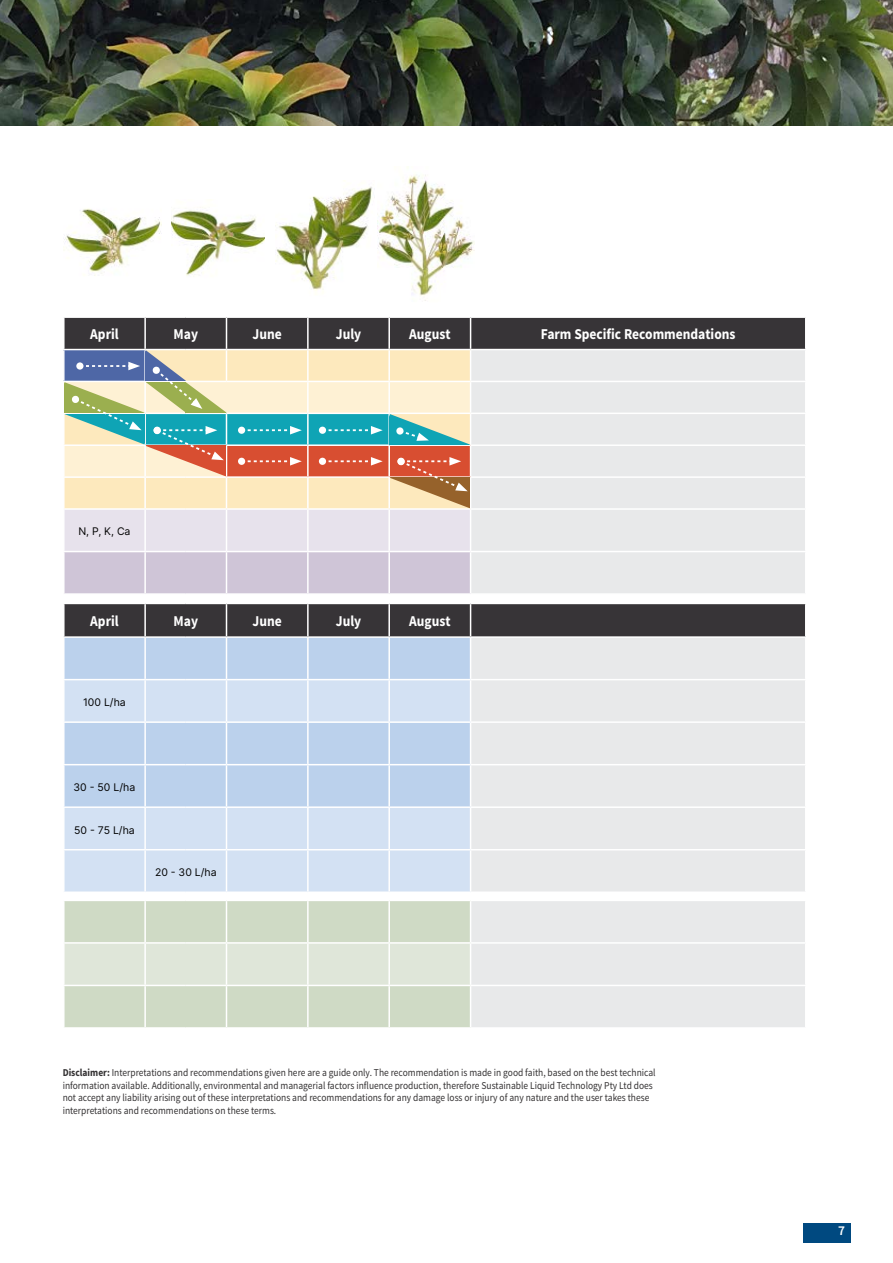
<style>
.page{position:relative;width:893px;height:1263px;background:#fff}
.page>*{position:absolute;margin:0;border:0;box-sizing:border-box;transform-origin:0 0}
.t1{font:700 15px "Source Sans Pro";color:#fff;scale:.9 1}
.t2{font:600 13.5px "Source Sans Pro";color:#fff}
.t3{font:10.5px/12.6px "Source Sans Pro";color:#333132;scale:.9 1}
.t4{font:10.5px "Inter";color:#000}
.s1{font-weight:700}
</style>
<div class="page">
<svg style="left:65px;top:318px;width:740px;height:318px;background:#494649"></svg>
<svg style="left:471px;top:350px;width:334px;height:677px;background:#e0e0e1"></svg>
<div style="left:65px;top:638px;width:405px;height:41px;background:#bbd1ec"></div>
<svg style="left:65px;top:680px;width:405px;height:211px;background:#c9daf0"></svg>
<div style="left:65px;top:901px;width:405px;height:126px;background:#cfdac5"></div>
<div style="left:65px;top:944px;width:405px;height:41px;background:#dfe6d9"></div>
<hr style="left:471px;top:381px;width:335px;height:1px;background:#fff">
<hr style="left:471px;top:413px;width:335px;height:1px;background:#fff">
<hr style="left:471px;top:444px;width:335px;height:2px;background:#fff">
<hr style="left:471px;top:476px;width:335px;height:2px;background:#fff">
<hr style="left:471px;top:508px;width:335px;height:2px;background:#fff">
<hr style="left:471px;top:551px;width:335px;height:1px;background:#fff">
<hr style="left:63px;top:593px;width:82px;height:2px;background:#fff">
<hr style="left:145px;top:593px;width:41px;height:2px;background:#fff">
<hr style="left:186px;top:593px;width:40px;height:2px;background:#fff">
<hr style="left:226px;top:593px;width:82px;height:2px;background:#fff">
<hr style="left:308px;top:593px;width:81px;height:2px;background:#fff">
<hr style="left:389px;top:593px;width:82px;height:2px;background:#fff">
<hr style="left:471px;top:593px;width:335px;height:2px;background:#fff">
<hr style="left:144px;top:638px;width:2px;height:41px;background:#fff">
<hr style="left:226px;top:638px;width:1px;height:41px;background:#fff">
<hr style="left:307px;top:638px;width:2px;height:41px;background:#fff">
<hr style="left:388px;top:638px;width:2px;height:41px;background:#fff">
<hr style="left:144px;top:680px;width:2px;height:41px;background:#fff">
<hr style="left:226px;top:680px;width:1px;height:41px;background:#fff">
<hr style="left:307px;top:680px;width:2px;height:41px;background:#fff">
<hr style="left:388px;top:680px;width:2px;height:41px;background:#fff">
<hr style="left:471px;top:679px;width:335px;height:1px;background:#fff">
<hr style="left:63px;top:721px;width:82px;height:2px;background:#fff">
<hr style="left:145px;top:721px;width:41px;height:2px;background:#fff">
<hr style="left:144px;top:723px;width:2px;height:41px;background:#fff">
<hr style="left:186px;top:721px;width:40px;height:2px;background:#fff">
<hr style="left:226px;top:721px;width:82px;height:2px;background:#fff">
<hr style="left:226px;top:723px;width:1px;height:41px;background:#fff">
<hr style="left:308px;top:721px;width:81px;height:2px;background:#fff">
<hr style="left:307px;top:723px;width:2px;height:41px;background:#fff">
<hr style="left:389px;top:721px;width:82px;height:2px;background:#fff">
<hr style="left:388px;top:723px;width:2px;height:41px;background:#fff">
<hr style="left:471px;top:721px;width:335px;height:2px;background:#fff">
<hr style="left:63px;top:764px;width:82px;height:1px;background:#fff">
<hr style="left:145px;top:764px;width:41px;height:1px;background:#fff">
<hr style="left:144px;top:765px;width:2px;height:41px;background:#fff">
<hr style="left:186px;top:764px;width:40px;height:1px;background:#fff">
<hr style="left:226px;top:764px;width:82px;height:1px;background:#fff">
<hr style="left:226px;top:765px;width:1px;height:41px;background:#fff">
<hr style="left:308px;top:764px;width:81px;height:1px;background:#fff">
<hr style="left:307px;top:765px;width:2px;height:41px;background:#fff">
<hr style="left:389px;top:764px;width:82px;height:1px;background:#fff">
<hr style="left:388px;top:765px;width:2px;height:41px;background:#fff">
<hr style="left:471px;top:764px;width:335px;height:1px;background:#fff">
<hr style="left:63px;top:806px;width:82px;height:2px;background:#fff">
<hr style="left:145px;top:806px;width:41px;height:2px;background:#fff">
<hr style="left:144px;top:808px;width:2px;height:41px;background:#fff">
<hr style="left:186px;top:806px;width:40px;height:2px;background:#fff">
<hr style="left:226px;top:806px;width:82px;height:2px;background:#fff">
<hr style="left:226px;top:808px;width:1px;height:41px;background:#fff">
<hr style="left:308px;top:806px;width:81px;height:2px;background:#fff">
<hr style="left:307px;top:808px;width:2px;height:41px;background:#fff">
<hr style="left:389px;top:806px;width:82px;height:2px;background:#fff">
<hr style="left:388px;top:808px;width:2px;height:41px;background:#fff">
<hr style="left:471px;top:806px;width:335px;height:2px;background:#fff">
<hr style="left:63px;top:849px;width:82px;height:1px;background:#fff">
<hr style="left:145px;top:849px;width:41px;height:1px;background:#fff">
<hr style="left:144px;top:850px;width:2px;height:41px;background:#fff">
<hr style="left:186px;top:849px;width:40px;height:1px;background:#fff">
<hr style="left:226px;top:849px;width:82px;height:1px;background:#fff">
<hr style="left:226px;top:850px;width:1px;height:41px;background:#fff">
<hr style="left:308px;top:849px;width:81px;height:1px;background:#fff">
<hr style="left:307px;top:850px;width:2px;height:41px;background:#fff">
<hr style="left:389px;top:849px;width:82px;height:1px;background:#fff">
<hr style="left:388px;top:850px;width:2px;height:41px;background:#fff">
<hr style="left:471px;top:849px;width:335px;height:1px;background:#fff">
<hr style="left:144px;top:901px;width:2px;height:41px;background:#fff">
<hr style="left:226px;top:901px;width:1px;height:41px;background:#fff">
<hr style="left:307px;top:901px;width:2px;height:41px;background:#fff">
<hr style="left:388px;top:901px;width:2px;height:41px;background:#fff">
<hr style="left:63px;top:942px;width:82px;height:2px;background:#fff">
<hr style="left:145px;top:942px;width:41px;height:2px;background:#fff">
<hr style="left:144px;top:944px;width:2px;height:41px;background:#fff">
<hr style="left:186px;top:942px;width:40px;height:2px;background:#fff">
<hr style="left:226px;top:942px;width:82px;height:2px;background:#fff">
<hr style="left:226px;top:944px;width:1px;height:41px;background:#fff">
<hr style="left:308px;top:942px;width:81px;height:2px;background:#fff">
<hr style="left:307px;top:944px;width:2px;height:41px;background:#fff">
<hr style="left:389px;top:942px;width:82px;height:2px;background:#fff">
<hr style="left:388px;top:944px;width:2px;height:41px;background:#fff">
<hr style="left:471px;top:942px;width:335px;height:2px;background:#fff">
<hr style="left:63px;top:985px;width:82px;height:1px;background:#fff">
<hr style="left:145px;top:985px;width:41px;height:1px;background:#fff">
<hr style="left:144px;top:986px;width:2px;height:41px;background:#fff">
<hr style="left:186px;top:985px;width:40px;height:1px;background:#fff">
<hr style="left:226px;top:985px;width:82px;height:1px;background:#fff">
<hr style="left:226px;top:986px;width:1px;height:41px;background:#fff">
<hr style="left:308px;top:985px;width:81px;height:1px;background:#fff">
<hr style="left:307px;top:986px;width:2px;height:41px;background:#fff">
<hr style="left:389px;top:985px;width:82px;height:1px;background:#fff">
<hr style="left:388px;top:986px;width:2px;height:41px;background:#fff">
<hr style="left:471px;top:985px;width:335px;height:1px;background:#fff">
<hr style="left:63px;top:603px;width:82px;height:1px;background:#fff">
<hr style="left:145px;top:603px;width:41px;height:1px;background:#fff">
<hr style="left:186px;top:603px;width:40px;height:1px;background:#fff">
<hr style="left:226px;top:603px;width:82px;height:1px;background:#fff">
<hr style="left:308px;top:603px;width:81px;height:1px;background:#fff">
<hr style="left:389px;top:603px;width:82px;height:1px;background:#fff">
<hr style="left:471px;top:603px;width:335px;height:1px;background:#fff">
<hr style="left:144px;top:318px;width:2px;height:31px;background:#fff">
<hr style="left:144px;top:604px;width:2px;height:32px;background:#fff">
<hr style="left:226px;top:318px;width:1px;height:31px;background:#fff">
<hr style="left:226px;top:604px;width:1px;height:32px;background:#fff">
<hr style="left:307px;top:318px;width:2px;height:31px;background:#fff">
<hr style="left:307px;top:604px;width:2px;height:32px;background:#fff">
<hr style="left:388px;top:318px;width:2px;height:31px;background:#fff">
<hr style="left:388px;top:604px;width:2px;height:32px;background:#fff">
<hr style="left:470px;top:604px;width:1px;height:32px;background:#fff">
<hr style="left:470px;top:318px;width:1px;height:31px;background:#fff">
<hr style="left:63px;top:349px;width:82px;height:1px;background:#fff">
<hr style="left:145px;top:349px;width:41px;height:1px;background:#fff">
<hr style="left:186px;top:349px;width:40px;height:1px;background:#fff">
<hr style="left:226px;top:349px;width:82px;height:1px;background:#fff">
<hr style="left:308px;top:349px;width:81px;height:1px;background:#fff">
<hr style="left:389px;top:349px;width:82px;height:1px;background:#fff">
<hr style="left:471px;top:349px;width:335px;height:1px;background:#fff">
<hr style="left:471px;top:636px;width:335px;height:2px;background:#fff">
<hr style="left:471px;top:891px;width:335px;height:2px;background:#fff">
<hr style="left:471px;top:900px;width:335px;height:1px;background:#fff">
<svg style="left:64px;top:350px;width:407px;height:244px;background:#d0cbbf"></svg>
<img style="left:0;top:0;width:893px;height:126px">
<img style="left:63px;top:208px;width:99px;height:68px">
<img style="left:171px;top:207px;width:93px;height:69px">
<img style="left:275px;top:180px;width:97px;height:111px">
<img style="left:378px;top:167px;width:97px;height:134px">
<div style="left:803px;top:1223px;width:47px;height:19px;background:#004980"></div>
<h1 class="t1" style="left:90px;top:324px;width:33px">April</h1>
<h1 class="t1" style="left:174px;top:324px;width:29px">May</h1>
<h1 class="t1" style="left:253px;top:324px;width:34px">June</h1>
<h1 class="t1" style="left:336px;top:324px;width:30px">July</h1>
<h1 class="t1" style="left:409px;top:324px;width:48px">August</h1>
<h1 class="t1" style="left:541px;top:324px;width:218px">Farm Specific Recommendations</h1>
<p class="t4" style="left:78px;top:524px;width:54px">N, P, K, Ca</p>
<h1 class="t1" style="left:90px;top:611px;width:33px">April</h1>
<h1 class="t1" style="left:174px;top:611px;width:29px">May</h1>
<h1 class="t1" style="left:253px;top:611px;width:34px">June</h1>
<h1 class="t1" style="left:336px;top:611px;width:30px">July</h1>
<h1 class="t1" style="left:409px;top:611px;width:48px">August</h1>
<p class="t4" style="left:83px;top:694px;width:44px">100 L/ha</p>
<p class="t4" style="left:74px;top:779px;width:63px">30 - 50 L/ha</p>
<p class="t4" style="left:74px;top:822px;width:62px">50 - 75 L/ha</p>
<p class="t4" style="left:155px;top:865px;width:63px">20 - 30 L/ha</p>
<p class="t3" style="left:63px;top:1066px;width:660px"><span class="s1">Disclaimer:</span> Interpretations and recommendations given here are a guide only. The recommendation is made in good faith, based on the best technical information available. Additionally, environmental and managerial factors influence production, therefore Sustainable Liquid Technology Pty Ltd does not accept any liability arising out of these interpretations and recommendations for any damage loss or injury of any nature and the user takes these interpretations and recommendations on these terms.</p>
<p class="t2" style="left:838px;top:1222px;width:8px">7</p>
</div>
